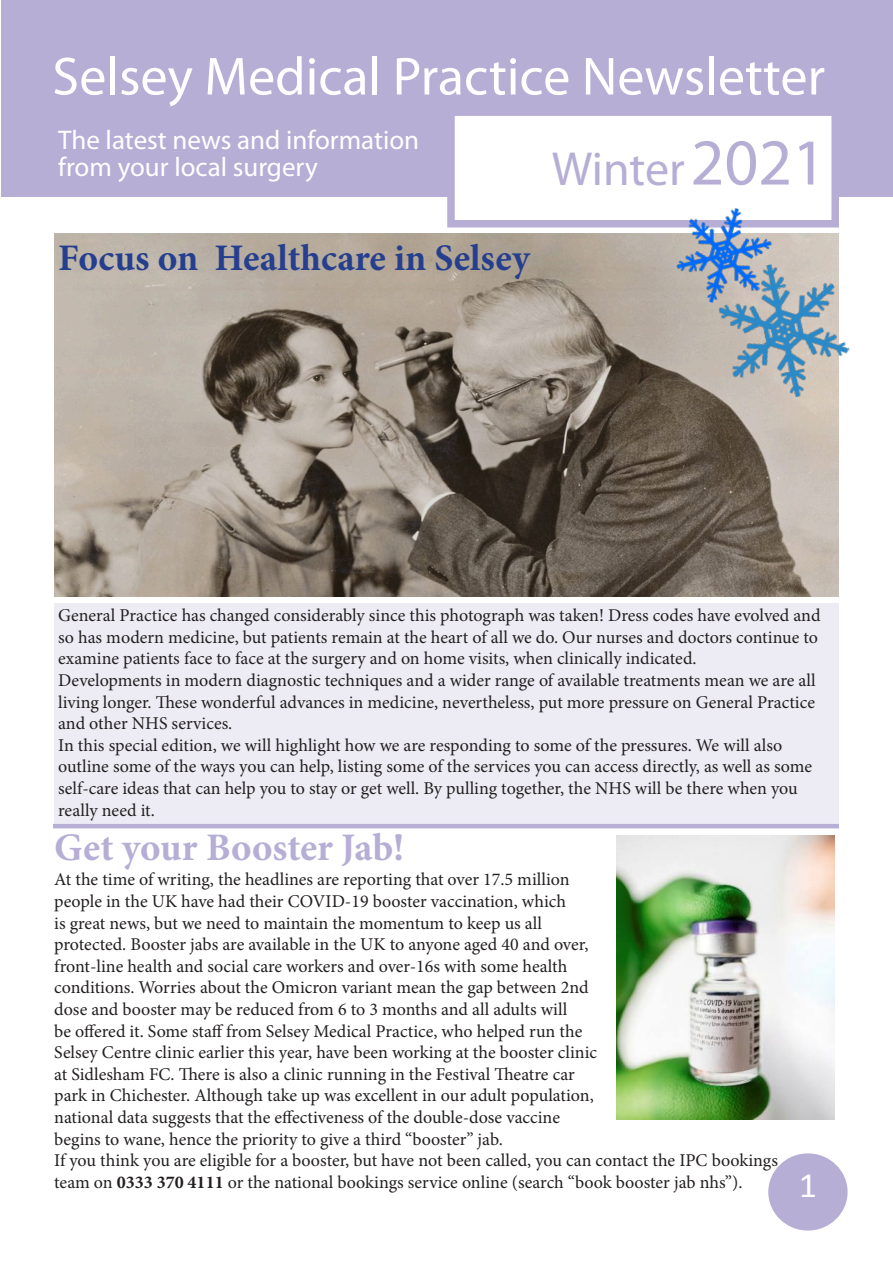
<style>
.page{position:relative;width:893px;height:1263px;background:#fff}
.page>*{position:absolute;margin:0;border:0;box-sizing:border-box;transform-origin:0 0}
.t1{font:54px "Myriad Pro";color:#fff}
.t2{font:48px "Myriad Pro";letter-spacing:-.005em;color:#b6aed5}
.t3{font:700 39px "Minion Pro";letter-spacing:-.005em;color:#b6aed5}
.t4{font:700 37.5px "Minion Pro";color:#253f8e}
.t5{font:36px "Calibri";color:#fff}
.t6{font:27px/27px "Myriad Pro";color:#fff}
.t7{font:18px/21.6px "Minion Pro";color:#231f20}
.s1{font-size:66px}
.s2{font-weight:700}
</style>
<div class="page">
<div style="left:768px;top:1153px;width:80px;height:77px;background:#b6aed5;border-radius:50%"></div>
<div style="left:1px;top:1px;width:891px;height:196px;background:#b6aed5"></div>
<div style="left:447px;top:108px;width:392px;height:119px;background:#fff;border:8px solid #b6aed5"></div>
<div style="left:54px;top:604px;width:785px;height:220px;background:#edecf5"></div>
<hr style="left:53px;top:824px;width:786px;height:4px;background:#b6aed5">
<img style="left:54px;top:234px;width:785px;height:362px">
<img style="left:617px;top:836px;width:218px;height:283px">
<img style="left:712px;top:252px;width:138px;height:157px">
<img style="left:670px;top:208px;width:109px;height:106px">
<h1 class="t1" style="left:52px;top:43px;width:774px">Selsey Medical Practice Newsletter</h1>
<h2 class="t2" style="left:552px;top:139px;width:276px">Winter<span class="s1">2021</span></h2>
<h3 class="t6" style="left:58px;top:126px;width:363px">The latest news and information from your local surgery</h3>
<h3 class="t4" style="left:58px;top:231px;width:473px">Focus on Healthcare in Selsey</h3>
<p class="t7" style="left:58px;top:605px;width:764px">General Practice has changed considerably since this photograph was taken! Dress codes have evolved and so has modern medicine, but patients remain at the heart of all we do. Our nurses and doctors continue to examine patients face to face at the surgery and on home visits, when clinically indicated.<br>Developments in modern diagnostic techniques and a wider range of available treatments mean we are all living longer. These wonderful advances in medicine, nevertheless, put more pressure on General Practice and other NHS services.<br>In this special edition, we will highlight how we are responding to some of the pressures. We will also outline some of the ways you can help, listing some of the services you can access directly, as well as some self-care ideas that can help you to stay or get well. By pulling together, the NHS will be there when you really need it.</p>
<h3 class="t3" style="left:54px;top:820px;width:352px">Get your Booster Jab!</h3>
<p class="t7" style="left:54px;top:869px;width:725px">At the time of writing, the headlines are reporting that over 17.5 million<br>people in the UK have had their COVID-19 booster vaccination, which<br>is great news, but we need to maintain the momentum to keep us all<br>protected. Booster jabs are available in the UK to anyone aged 40 and over,<br>front-line health and social care workers and over-16s with some health<br>conditions. Worries about the Omicron variant mean the gap between 2nd<br>dose and booster may be reduced from 6 to 3 months and all adults will<br>be offered it. Some staff from Selsey Medical Practice, who helped run the<br>Selsey Centre clinic earlier this year, have been working at the booster clinic<br>at Sidlesham FC. There is also a clinic running in the Festival Theatre car<br>park in Chichester. Although take up was excellent in our adult population,<br>national data suggests that the effectiveness of the double-dose vaccine<br>begins to wane, hence the priority to give a third “booster” jab.<br>If you think you are eligible for a booster, but have not been called, you can contact the IPC bookings team on <span class="s2">0333 370 4111</span> or the national bookings service online (search “book booster jab nhs”).</p>
<h3 class="t5" style="left:799px;top:1162px;width:20px">1</h3>
</div>
